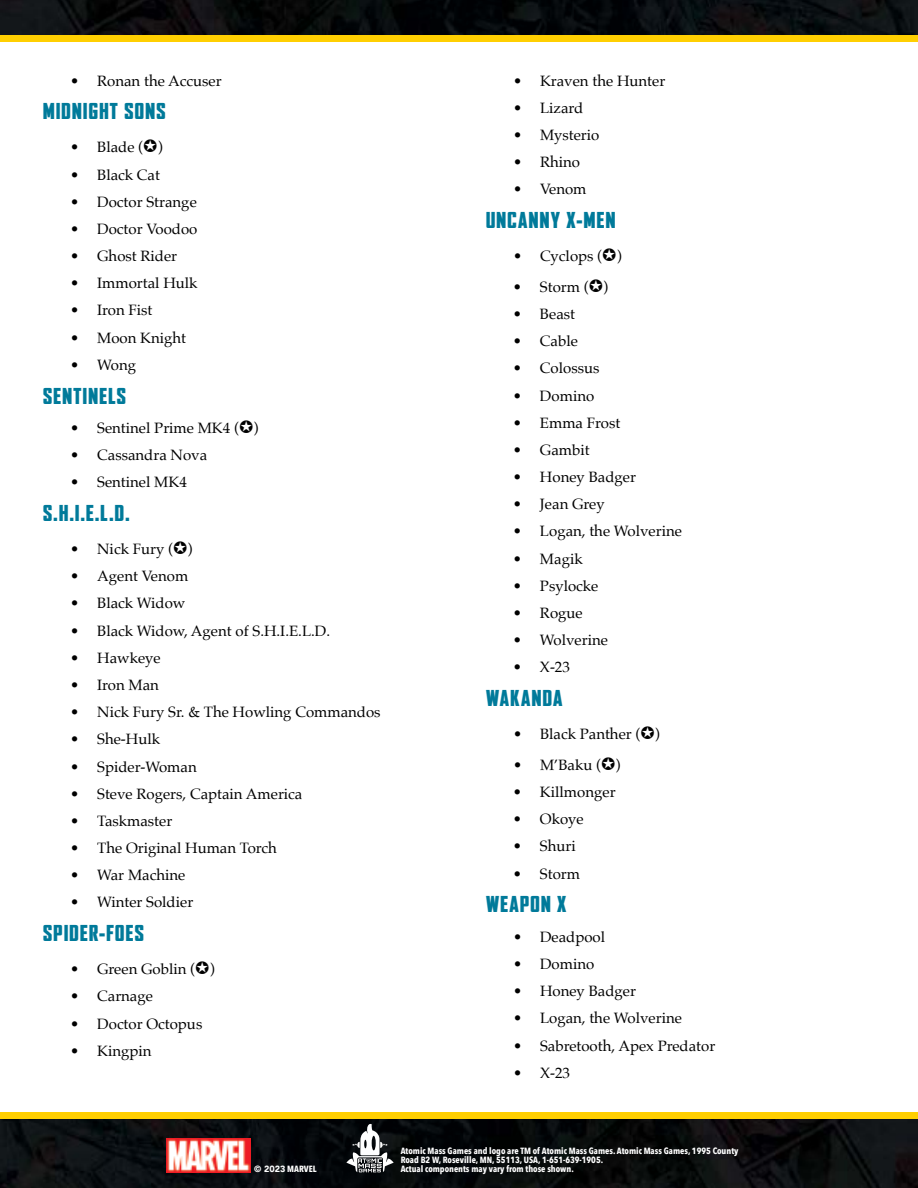
<style>
.page{position:relative;width:918px;height:1188px;background:#fff}
.page>*{position:absolute;margin:0;border:0;box-sizing:border-box;transform-origin:0 0}
.t1{font:900 condensed 21px "Agency FB";letter-spacing:.06em;color:#007a9a;scale:1.1 1}
.t2{font:15px "Palatino";color:#000}
.t3{font:700 9px/9px "Avenir Next Condensed";color:#fff}
.s1{font-family:"Infinity Crisis";font-size:18px}
.s2{font-family:"Avenir";font-weight:900}
</style>
<div class="page">
<img style="left:0;top:0;width:918px;height:35px">
<div style="left:0;top:35px;width:918px;height:7px;background:#ffcf01"></div>
<img style="left:0;top:1119px;width:918px;height:69px">
<div style="left:0;top:1112px;width:918px;height:7px;background:#ffcf01"></div>
<svg style="left:346px;top:1124px;width:48px;height:48px"></svg>
<img style="left:167px;top:1139px;width:83px;height:33px">
<p class="t2" style="left:70px;top:68px;width:153px">• Ronan the Accuser</p>
<h1 class="t1" style="left:43px;top:100px;width:113px">MIDNIGHT SONS</h1>
<p class="t2" style="left:70px;top:135px;width:94px">• Blade (<span class="s1">k</span>)</p>
<p class="t2" style="left:70px;top:162px;width:91px">• Black Cat</p>
<p class="t2" style="left:70px;top:189px;width:128px">• Doctor Strange</p>
<p class="t2" style="left:70px;top:216px;width:129px">• Doctor Voodoo</p>
<p class="t2" style="left:70px;top:243px;width:109px">• Ghost Rider</p>
<p class="t2" style="left:70px;top:271px;width:129px">• Immortal Hulk</p>
<p class="t2" style="left:70px;top:298px;width:84px">• Iron Fist</p>
<p class="t2" style="left:70px;top:325px;width:117px">• Moon Knight</p>
<p class="t2" style="left:70px;top:352px;width:67px">• Wong</p>
<h1 class="t1" style="left:43px;top:384px;width:77px">SENTINELS</h1>
<p class="t2" style="left:70px;top:415px;width:190px">• Sentinel Prime MK4 (<span class="s1">k</span>)</p>
<p class="t2" style="left:70px;top:443px;width:139px">• Cassandra Nova</p>
<p class="t2" style="left:70px;top:470px;width:118px">• Sentinel MK4</p>
<h1 class="t1" style="left:43px;top:502px;width:80px">S.H.I.E.L.D.</h1>
<p class="t2" style="left:70px;top:536px;width:124px">• Nick Fury (<span class="s1">k</span>)</p>
<p class="t2" style="left:70px;top:564px;width:120px">• Agent Venom</p>
<p class="t2" style="left:70px;top:591px;width:117px">• Black Widow</p>
<p class="t2" style="left:70px;top:618px;width:262px">• Black Widow, Agent of S.H.I.E.L.D.</p>
<p class="t2" style="left:70px;top:645px;width:92px">• Hawkeye</p>
<p class="t2" style="left:70px;top:672px;width:90px">• Iron Man</p>
<p class="t2" style="left:70px;top:700px;width:312px">• Nick Fury Sr. &amp; The Howling Commandos</p>
<p class="t2" style="left:70px;top:727px;width:92px">• She-Hulk</p>
<p class="t2" style="left:70px;top:754px;width:128px">• Spider-Woman</p>
<p class="t2" style="left:70px;top:781px;width:234px">• Steve Rogers, Captain America</p>
<p class="t2" style="left:70px;top:808px;width:104px">• Taskmaster</p>
<p class="t2" style="left:70px;top:835px;width:208px">• The Original Human Torch</p>
<p class="t2" style="left:70px;top:863px;width:117px">• War Machine</p>
<p class="t2" style="left:70px;top:890px;width:125px">• Winter Soldier</p>
<h1 class="t1" style="left:43px;top:922px;width:93px">SPIDER-FOES</h1>
<p class="t2" style="left:70px;top:957px;width:146px">• Green Goblin (<span class="s1">k</span>)</p>
<p class="t2" style="left:70px;top:984px;width:84px">• Carnage</p>
<p class="t2" style="left:70px;top:1011px;width:134px">• Doctor Octopus</p>
<p class="t2" style="left:70px;top:1038px;width:83px">• Kingpin</p>
<p class="t2" style="left:513px;top:68px;width:154px">• Kraven the Hunter</p>
<p class="t2" style="left:513px;top:95px;width:72px">• Lizard</p>
<p class="t2" style="left:513px;top:122px;width:88px">• Mysterio</p>
<p class="t2" style="left:513px;top:149px;width:69px">• Rhino</p>
<p class="t2" style="left:513px;top:177px;width:75px">• Venom</p>
<h1 class="t1" style="left:486px;top:209px;width:119px">UNCANNY X-MEN</h1>
<p class="t2" style="left:513px;top:243px;width:110px">• Cyclops (<span class="s1">k</span>)</p>
<p class="t2" style="left:513px;top:274px;width:97px">• Storm (<span class="s1">k</span>)</p>
<p class="t2" style="left:513px;top:301px;width:64px">• Beast</p>
<p class="t2" style="left:513px;top:329px;width:66px">• Cable</p>
<p class="t2" style="left:513px;top:356px;width:88px">• Colossus</p>
<p class="t2" style="left:513px;top:383px;width:83px">• Domino</p>
<p class="t2" style="left:513px;top:410px;width:109px">• Emma Frost</p>
<p class="t2" style="left:513px;top:437px;width:78px">• Gambit</p>
<p class="t2" style="left:513px;top:464px;width:124px">• Honey Badger</p>
<p class="t2" style="left:513px;top:492px;width:93px">• Jean Grey</p>
<p class="t2" style="left:513px;top:519px;width:171px">• Logan, the Wolverine</p>
<p class="t2" style="left:513px;top:546px;width:71px">• Magik</p>
<p class="t2" style="left:513px;top:573px;width:87px">• Psylocke</p>
<p class="t2" style="left:513px;top:600px;width:71px">• Rogue</p>
<p class="t2" style="left:513px;top:628px;width:97px">• Wolverine</p>
<p class="t2" style="left:513px;top:655px;width:59px">• X-23</p>
<h1 class="t1" style="left:486px;top:687px;width:71px">WAKANDA</h1>
<p class="t2" style="left:513px;top:722px;width:148px">• Black Panther (<span class="s1">k</span>)</p>
<p class="t2" style="left:513px;top:752px;width:109px">• M’Baku (<span class="s1">k</span>)</p>
<p class="t2" style="left:513px;top:779px;width:104px">• Killmonger</p>
<p class="t2" style="left:513px;top:807px;width:72px">• Okoye</p>
<p class="t2" style="left:513px;top:834px;width:64px">• Shuri</p>
<p class="t2" style="left:513px;top:861px;width:69px">• Storm</p>
<h1 class="t1" style="left:486px;top:893px;width:74px">WEAPON X</h1>
<p class="t2" style="left:513px;top:924px;width:94px">• Deadpool</p>
<p class="t2" style="left:513px;top:951px;width:83px">• Domino</p>
<p class="t2" style="left:513px;top:979px;width:124px">• Honey Badger</p>
<p class="t2" style="left:513px;top:1006px;width:171px">• Logan, the Wolverine</p>
<p class="t2" style="left:513px;top:1033px;width:204px">• Sabretooth, Apex Predator</p>
<p class="t2" style="left:513px;top:1060px;width:58px">• X-23</p>
<p class="t3" style="left:401px;top:1146px;width:339px">Atomic Mass Games and logo are TM of Atomic Mass Games. Atomic Mass Games, 1995 County<br>Road B2 W, Roseville, MN, 55113, USA, 1-651-639-1905.</p>
<p class="t3" style="left:254px;top:1164px;width:64px"><span class="s2">© 2023</span> MARVEL</p>
<p class="t3" style="left:401px;top:1164px;width:175px">Actual components may vary from those shown.</p>
</div>
